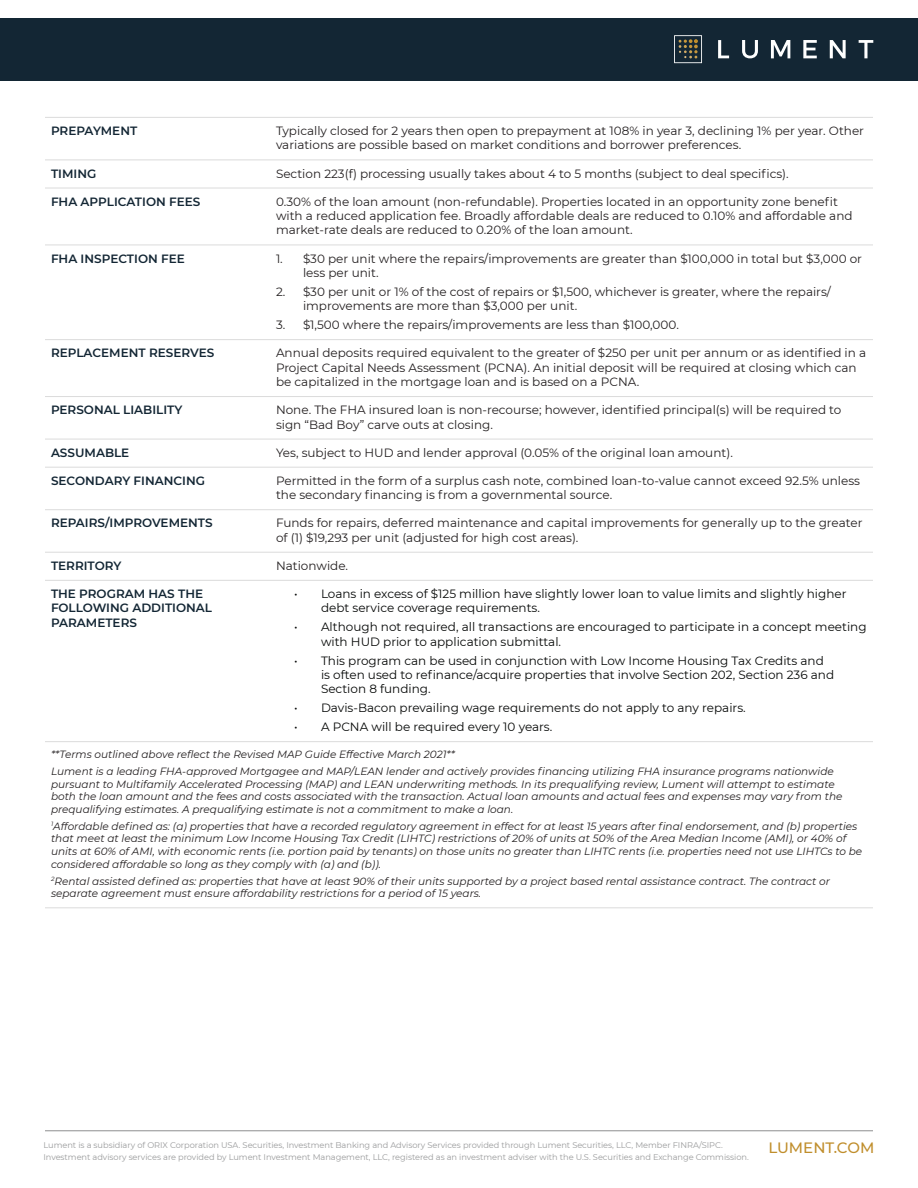
<style>
.page{position:relative;width:918px;height:1188px;background:#fff}
.page>*{position:absolute;margin:0;border:0;box-sizing:border-box;transform-origin:0 0}
.t1{font:500 15px "Montserrat";color:#c08e2c}
.t2{font:12px/14.4px "Montserrat";color:#231f20}
.t3{font:12px/14.4px "Montserrat";color:#060807}
.t4{font:600 12px/14.4px "Montserrat";color:#132634}
.t5{font:italic 10.5px/12.6px "Montserrat";color:#231f20}
.t6{font:8.25px "Montserrat";letter-spacing:-.005em;color:#9a9b9c}
</style>
<div class="page">
<div style="left:0;top:18px;width:918px;height:63px;background:#132634"></div>
<svg style="left:674px;top:35px;width:28px;height:28px"></svg>
<svg style="left:718px;top:40px;width:11px;height:18px"></svg>
<svg style="left:742px;top:40px;width:16px;height:18px"></svg>
<svg style="left:771px;top:40px;width:19px;height:18px"></svg>
<svg style="left:830px;top:40px;width:16px;height:18px"></svg>
<svg style="left:859px;top:40px;width:14px;height:18px"></svg>
<svg style="left:803px;top:40px;width:14px;height:18px"></svg>
<hr style="left:45px;top:1130px;width:828px;height:1px;background:#9a9b9c">
<hr style="left:45px;top:117px;width:225px;height:1px;background:#dbdbdb">
<hr style="left:270px;top:117px;width:603px;height:1px;background:#dbdbdb">
<hr style="left:45px;top:160px;width:225px;height:1px;background:#dbdbdb">
<hr style="left:270px;top:160px;width:603px;height:1px;background:#dbdbdb">
<hr style="left:45px;top:188px;width:225px;height:1px;background:#dbdbdb">
<hr style="left:270px;top:188px;width:603px;height:1px;background:#dbdbdb">
<hr style="left:45px;top:245px;width:225px;height:1px;background:#dbdbdb">
<hr style="left:270px;top:245px;width:603px;height:1px;background:#dbdbdb">
<hr style="left:45px;top:339px;width:225px;height:1px;background:#dbdbdb">
<hr style="left:270px;top:339px;width:603px;height:1px;background:#dbdbdb">
<hr style="left:45px;top:396px;width:225px;height:1px;background:#dbdbdb">
<hr style="left:270px;top:396px;width:603px;height:1px;background:#dbdbdb">
<hr style="left:45px;top:439px;width:225px;height:1px;background:#dbdbdb">
<hr style="left:270px;top:439px;width:603px;height:1px;background:#dbdbdb">
<hr style="left:45px;top:467px;width:225px;height:1px;background:#dbdbdb">
<hr style="left:270px;top:467px;width:603px;height:1px;background:#dbdbdb">
<hr style="left:45px;top:509px;width:225px;height:1px;background:#dbdbdb">
<hr style="left:270px;top:509px;width:603px;height:1px;background:#dbdbdb">
<hr style="left:45px;top:552px;width:225px;height:1px;background:#dbdbdb">
<hr style="left:270px;top:552px;width:603px;height:1px;background:#dbdbdb">
<hr style="left:45px;top:580px;width:225px;height:1px;background:#dbdbdb">
<hr style="left:270px;top:580px;width:603px;height:1px;background:#dbdbdb">
<hr style="left:45px;top:741px;width:225px;height:1px;background:#dbdbdb">
<hr style="left:270px;top:741px;width:603px;height:1px;background:#dbdbdb">
<hr style="left:45px;top:907px;width:225px;height:1px;background:#dbdbdb">
<hr style="left:270px;top:907px;width:603px;height:1px;background:#dbdbdb">
<p class="t4" style="left:51px;top:123px;width:88px">PREPAYMENT</p>
<p class="t2" style="left:276px;top:123px;width:590px">Typically closed for 2 years then open to prepayment at 108% in year 3, declining 1% per year. Other variations are possible based on market conditions and borrower preferences.</p>
<p class="t4" style="left:51px;top:166px;width:47px">TIMING</p>
<p class="t2" style="left:276px;top:166px;width:514px">Section 223(f) processing usually takes about 4 to 5 months (subject to deal specifics).</p>
<p class="t4" style="left:51px;top:194px;width:151px">FHA APPLICATION FEES</p>
<p class="t2" style="left:276px;top:194px;width:578px">0.30% of the loan amount (non-refundable). Properties located in an opportunity zone benefit with a reduced application fee. Broadly affordable deals are reduced to 0.10% and affordable and market-rate deals are reduced to 0.20% of the loan amount.</p>
<p class="t4" style="left:51px;top:251px;width:135px">FHA INSPECTION FEE</p>
<p class="t2" style="left:303px;top:251px;width:561px;text-indent:-27px">1. $30 per unit where the repairs/improvements are greater than $100,000 in total but $3,000 or less per unit.</p>
<p class="t2" style="left:303px;top:284px;width:529px;text-indent:-27px">2. $30 per unit or 1% of the cost of repairs or $1,500, whichever is greater, where the repairs/ improvements are more than $3,000 per unit.</p>
<p class="t2" style="left:276px;top:317px;width:404px">3. $1,500 where the repairs/improvements are less than $100,000.</p>
<p class="t4" style="left:51px;top:345px;width:165px">REPLACEMENT RESERVES</p>
<p class="t2" style="left:276px;top:345px;width:592px">Annual deposits required equivalent to the greater of $250 per unit per annum or as identified in a<br>Project Capital Needs Assessment (PCNA). An initial deposit will be required at closing which can be capitalized in the mortgage loan and is based on a PCNA.</p>
<p class="t4" style="left:51px;top:402px;width:133px">PERSONAL LIABILITY</p>
<p class="t2" style="left:276px;top:402px;width:567px">None. The FHA insured loan is non-recourse; however, identified principal(s) will be required to sign “Bad Boy” carve outs at closing.</p>
<p class="t4" style="left:51px;top:445px;width:80px">ASSUMABLE</p>
<p class="t2" style="left:276px;top:445px;width:458px">Yes, subject to HUD and lender approval (0.05% of the original loan amount).</p>
<p class="t4" style="left:51px;top:473px;width:156px">SECONDARY FINANCING</p>
<p class="t2" style="left:276px;top:473px;width:586px">Permitted in the form of a surplus cash note, combined loan-to-value cannot exceed 92.5% unless the secondary financing is from a governmental source.</p>
<p class="t4" style="left:51px;top:515px;width:163px">REPAIRS/IMPROVEMENTS</p>
<p class="t2" style="left:276px;top:515px;width:588px">Funds for repairs, deferred maintenance and capital improvements for generally up to the greater of (1) $19,293 per unit (adjusted for high cost areas).</p>
<p class="t4" style="left:51px;top:558px;width:72px">TERRITORY</p>
<p class="t2" style="left:276px;top:558px;width:74px">Nationwide.</p>
<p class="t4" style="left:51px;top:586px;width:163px">THE PROGRAM HAS THE<br>FOLLOWING ADDITIONAL<br>PARAMETERS</p>
<p class="t3" style="left:321px;top:586px;width:527px;text-indent:-27px">• Loans in excess of $125 million have slightly lower loan to value limits and slightly higher debt service coverage requirements.</p>
<p class="t3" style="left:321px;top:619px;width:547px;text-indent:-27px">• Although not required, all transactions are encouraged to participate in a concept meeting with HUD prior to application submittal.</p>
<p class="t3" style="left:321px;top:653px;width:515px;text-indent:-27px">• This program can be used in conjunction with Low Income Housing Tax Credits and is often used to refinance/acquire properties that involve Section 202, Section 236 and<br>Section 8 funding.</p>
<p class="t3" style="left:294px;top:700px;width:453px">• Davis-Bacon prevailing wage requirements do not apply to any repairs.</p>
<p class="t3" style="left:294px;top:719px;width:260px">• A PCNA will be required every 10 years.</p>
<p class="t5" style="left:51px;top:747px;width:405px">**Terms outlined above reflect the Revised MAP Guide Effective March 2021**</p>
<p class="t5" style="left:51px;top:765px;width:793px">Lument is a leading FHA-approved Mortgagee and MAP/LEAN lender and actively provides financing utilizing FHA insurance programs nationwide pursuant to Multifamily Accelerated Processing (MAP) and LEAN underwriting methods. In its prequalifying review, Lument will attempt to estimate both the loan amount and the fees and costs associated with the transaction. Actual loan amounts and actual fees and expenses may vary from the prequalifying estimates. A prequalifying estimate is not a commitment to make a loan.</p>
<p class="t5" style="left:51px;top:819px;width:813px"><sup>1</sup>Affordable defined as: (a) properties that have a recorded regulatory agreement in effect for at least 15 years after final endorsement, and (b) properties that meet at least the minimum Low Income Housing Tax Credit (LIHTC) restrictions of 20% of units at 50% of the Area Median Income (AMI), or 40% of units at 60% of AMI, with economic rents (i.e. portion paid by tenants) on those units no greater than LIHTC rents (i.e. properties need not use LIHTCs to be considered affordable so long as they comply with (a) and (b)).</p>
<p class="t5" style="left:51px;top:874px;width:781px"><sup>2</sup>Rental assisted defined as: properties that have at least 90% of their units supported by a project based rental assistance contract. The contract or separate agreement must ensure affordability restrictions for a period of 15 years.</p>
<p class="t6" style="left:44px;top:1140px;width:681px">Lument is a subsidiary of ORIX Corporation USA. Securities, Investment Banking and Advisory Services provided through Lument Securities, LLC, Member FINRA/SIPC.</p>
<p class="t1" style="left:768px;top:1137px;width:108px">LUMENT.COM</p>
<p class="t6" style="left:44px;top:1152px;width:707px">Investment advisory services are provided by Lument Investment Management, LLC, registered as an investment adviser with the U.S. Securities and Exchange Commission.</p>
</div>
